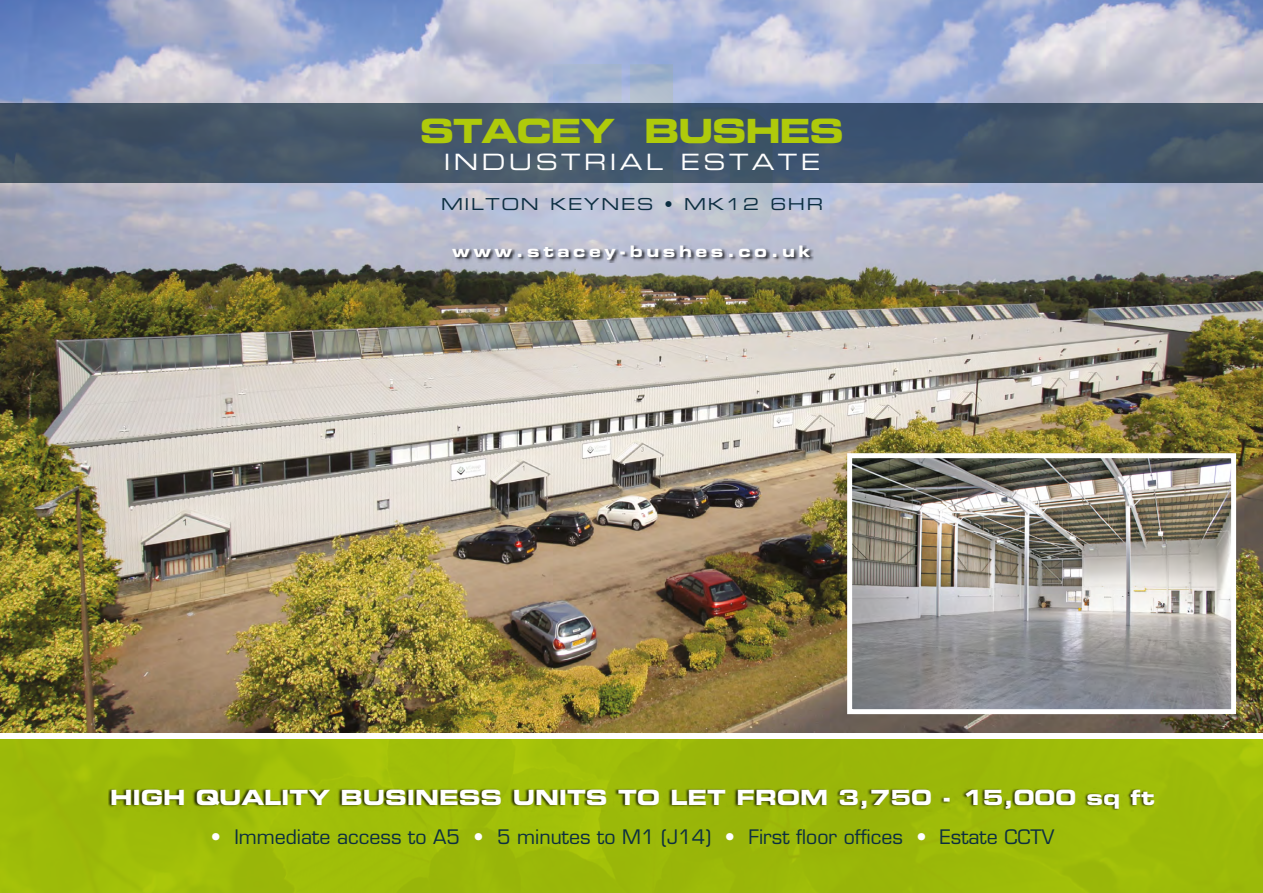
<style>
.page{position:relative;width:1263px;height:893px;background:#fff}
.page>*{position:absolute;margin:0;border:0;box-sizing:border-box;transform-origin:0 0}
.t1{font:33.3px "Eurostile Bold Extended Two";letter-spacing:-.04em;color:#afca0b}
.t2{font:22.5px "Eurostile Extended Two";letter-spacing:.15em;color:#fff}
.t3{font:21px "Eurostile Bold Extended Two";color:#fff}
.t4{font:19.5px "Eurostile";color:#0c2e41}
.t5{font:16.5px "Eurostile Extended Two";letter-spacing:.1em;color:#0c2e41}
.t6{font:15.9px "Eurostile Bold Extended Two";letter-spacing:.225em;color:#fff}
.s1{color:#fff}
</style>
<div class="page">
<div style="left:0;top:740px;width:1263px;height:153px;background:#9dba09"></div>
<img style="left:0;top:0;width:1263px;height:732px">
<div style="left:108px;top:788px;width:1046px;height:23px;background:#000;opacity:.75"></div>
<img style="left:853px;top:459px;width:377px;height:249px">
<div style="left:847px;top:453px;width:389px;height:261px;border:5px solid #fff"></div>
<svg style="left:495px;top:64px;width:277px;height:174px;background:#b7bfd5"></svg>
<div style="left:0;top:104px;width:1263px;height:79px;background:#42556a"></div>
<div style="left:452px;top:245px;width:362px;height:18px;background:#000;opacity:.75"></div>
<h1 class="t1" style="left:420px;top:107px;width:426px">STACEY BUSHES</h1>
<p class="t2" style="left:444px;top:146px;width:378px">INDUSTRIAL ESTATE</p>
<p class="t5" style="left:441px;top:193px;width:384px">MILTON KEYNES • MK12 6HR</p>
<p class="t6" style="left:452px;top:240px;width:360px">www.stacey-bushes.co.uk</p>
<p class="t3" style="left:110px;top:783px;width:1046px">HIGH QUALITY BUSINESS UNITS TO LET FROM 3,750 - 15,000 sq ft</p>
<p class="t4" style="left:211px;top:825px;width:845px"><span class="s1">•</span> Immediate access to A5 <span class="s1">•</span> 5 minutes to M1 (J14) <span class="s1">•</span> First floor offices <span class="s1">•</span> Estate CCTV</p>
</div>
